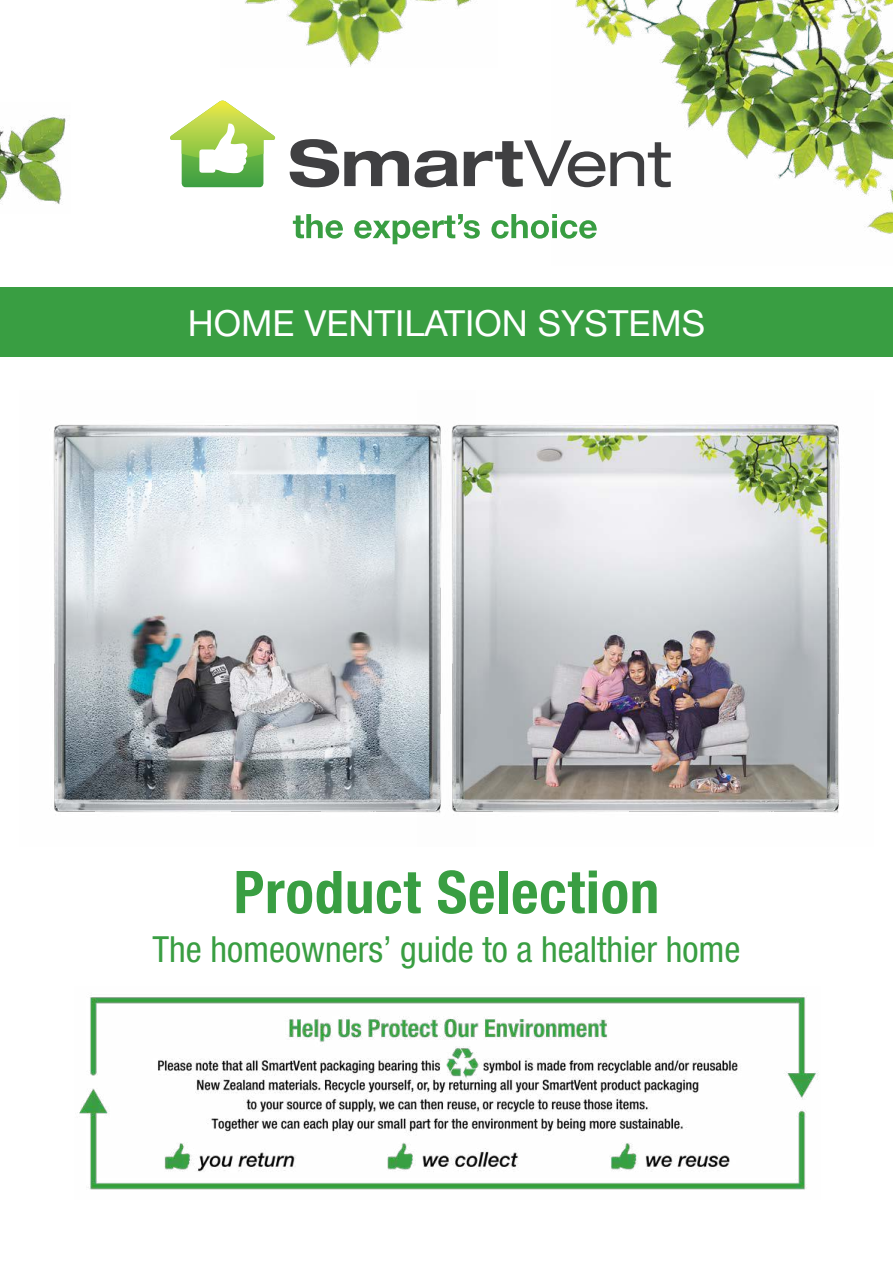
<style>
.page{position:relative;width:893px;height:1263px;background:#fff}
.page>*{position:absolute;margin:0;border:0;box-sizing:border-box;transform-origin:0 0}
.t1{font:700 condensed 58.95px "Helvetica Neue";letter-spacing:.015em;color:#399e42}
.t2{font:condensed 36px "Helvetica Neue";color:#399e42}
.t3{font:36px "Helvetica Neue";color:#fff}
</style>
<div class="page">
<svg style="left:290px;top:139px;width:119px;height:48px"></svg>
<svg style="left:415px;top:150px;width:43px;height:37px"></svg>
<svg style="left:464px;top:140px;width:87px;height:47px"></svg>
<svg style="left:170px;top:101px;width:106px;height:86px"></svg>
<div style="left:199px;top:149px;width:16px;height:24px;background:#fff;border-radius:3px"></div>
<svg style="left:293px;top:214px;width:50px;height:25px"></svg>
<svg style="left:354px;top:214px;width:126px;height:30px"></svg>
<svg style="left:491px;top:214px;width:58px;height:25px"></svg>
<img style="left:0;top:117px;width:66px;height:87px">
<img style="left:245px;top:0;width:226px;height:67px">
<img style="left:551px;top:0;width:342px;height:239px">
<div style="left:0;top:287px;width:893px;height:70px;background:#399e42"></div>
<img style="left:476px;top:424px;width:364px;height:389px">
<img style="left:53px;top:424px;width:423px;height:389px">
<img style="left:79px;top:997px;width:740px;height:193px">
<p class="t3" style="left:188px;top:301px;width:519px">HOME VENTILATION SYSTEMS</p>
<h1 class="t1" style="left:234px;top:856px;width:427px">Product Selection</h1>
<p class="t2" style="left:153px;top:929px;width:589px">The homeowners’ guide to a healthier home</p>
</div>
